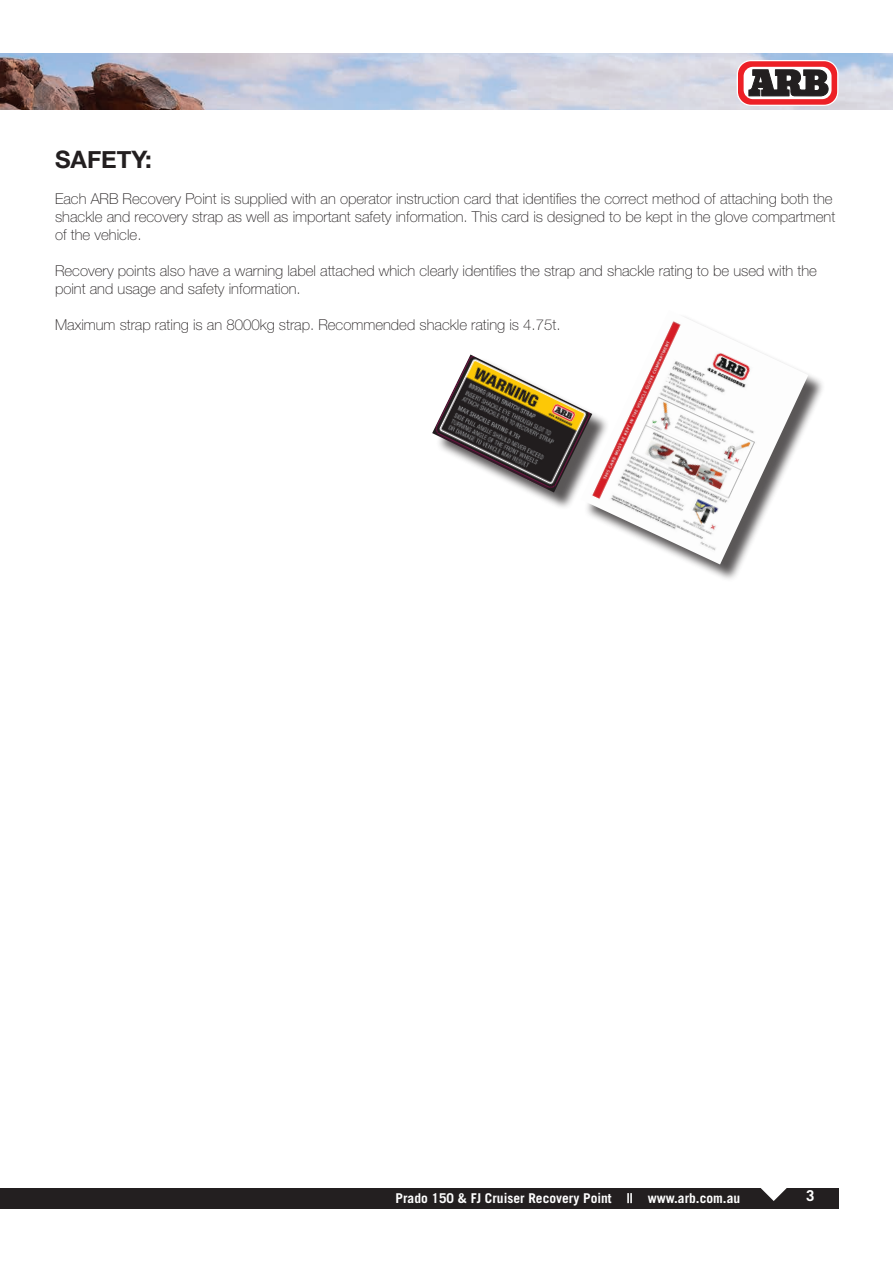
<style>
.page{position:relative;width:893px;height:1263px;background:#fff}
.page>*{position:absolute;margin:0;border:0;box-sizing:border-box;transform-origin:0 0}
.t1{font:700 24px "Helvetica Neue";color:#231f20}
.t2{font:100 15px/18px "Helvetica Neue LT Std";color:#231f20}
.t3{font:700 15px "Trade Gothic LT Std";color:#fff}
.t4{font:700 13.5px "Trade Gothic LT Std";color:#fff}
</style>
<div class="page">
<img style="left:0;top:53px;width:893px;height:57px">
<div style="left:0;top:1188px;width:839px;height:20px;background:#231f20"></div>
<svg style="left:760px;top:1188px;width:27px;height:13px"></svg>
<svg style="left:737px;top:61px;width:101px;height:44px"></svg>
<div style="left:737px;top:60px;width:101px;height:46px;border:1px solid #fff;border-radius:14px"></div>
<div style="left:744px;top:67px;width:87px;height:32px;background:#fff;border-radius:9px"></div>
<svg style="left:748px;top:69px;width:81px;height:28px"></svg>
<div style="left:435px;top:358px;width:175px;height:152px;background:#231f20;opacity:.75"></div>
<img style="left:432px;top:355px;width:149px;height:137px">
<div style="left:584px;top:313px;width:242px;height:269px;background:#231f20;opacity:.75"></div>
<img style="left:581px;top:313px;width:227px;height:251px">
<p class="t1" style="left:55px;top:141px;width:98px">SAFETY:</p>
<p class="t2" style="left:55px;top:190px;width:782px">Each ARB Recovery Point is supplied with an operator instruction card that identifies the correct method of attaching both the shackle and recovery strap as well as important safety information. This card is designed to be kept in the glove compartment of the vehicle.</p>
<p class="t2" style="left:55px;top:262px;width:763px">Recovery points also have a warning label attached which clearly identifies the strap and shackle rating to be used with the point and usage and safety information.</p>
<p class="t2" style="left:55px;top:316px;width:507px">Maximum strap rating is an 8000kg strap. Recommended shackle rating is 4.75t.</p>
<p class="t4" style="left:396px;top:1189px;width:346px">Prado 150 &amp; FJ Cruiser Recovery Point || www.arb.com.au</p>
<p class="t3" style="left:806px;top:1187px;width:10px">3</p>
</div>
